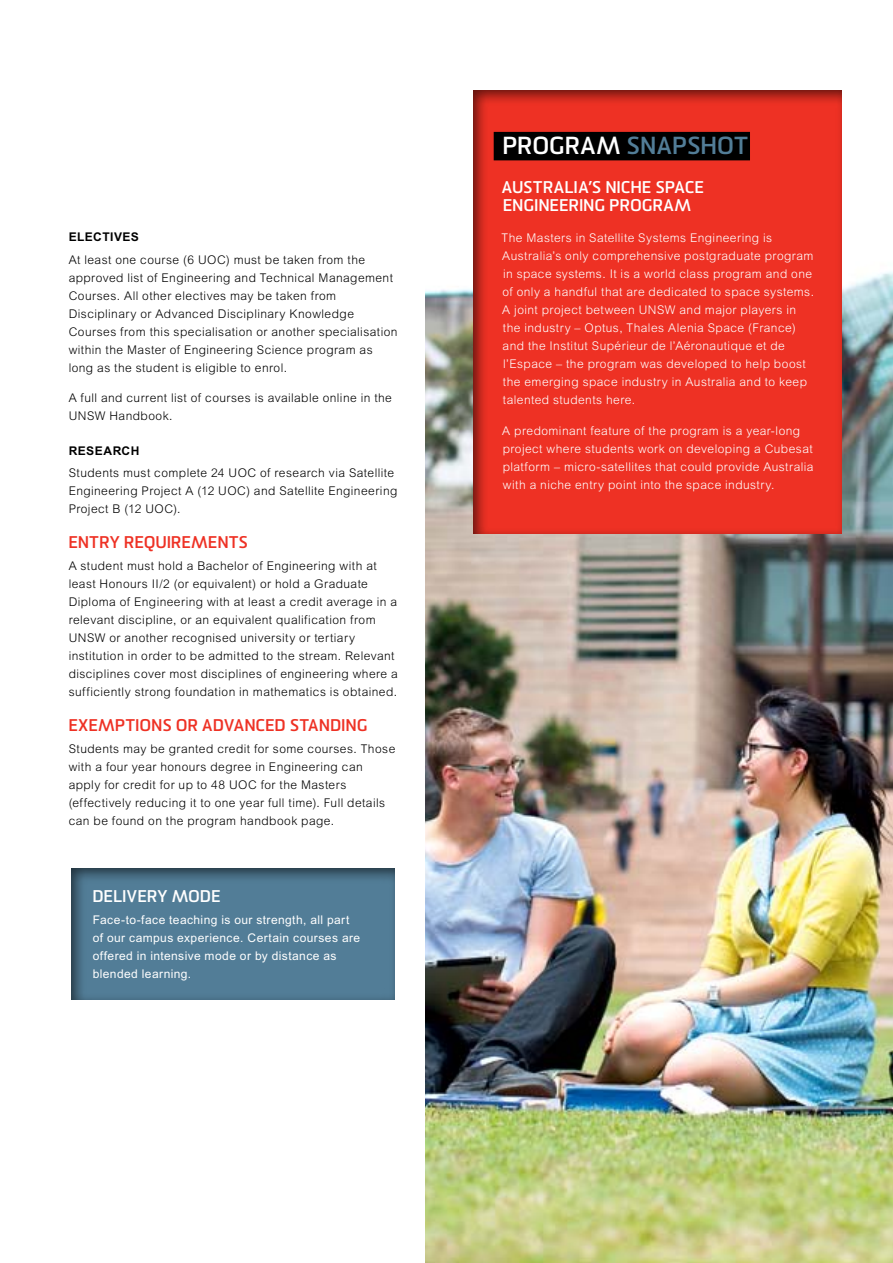
<style>
.page{position:relative;width:893px;height:1263px;background:#fff}
.page>*{position:absolute;margin:0;border:0;box-sizing:border-box;transform-origin:0 0}
.t1{font:700 24px "Sommet";letter-spacing:.03em;color:#527d97}
.t2{font:700 16.5px/18px "Sommet";letter-spacing:.03em;color:#fff}
.t3{font:700 16.5px "Sommet";letter-spacing:.035em;color:#ee3124}
.t4{font:300 12px/18px "Arial MT Std";letter-spacing:.035em;color:#000}
.t5{font:300 12px/18px "Arial MT Std";letter-spacing:.035em;color:#fff}
.t6{font:12px/18px "Arial MT Std";letter-spacing:.035em;color:#fff}
.t7{font:700 12px "Arial MT Std";color:#000}
.s1{color:#fff}
</style>
<div class="page">
<img style="left:425px;top:271px;width:468px;height:992px">
<div style="left:69px;top:866px;width:327px;height:135px;background:#000;opacity:.6"></div>
<div style="left:465px;top:84px;width:378px;height:450px;background:#000;opacity:.6"></div>
<div style="left:494px;top:132px;width:256px;height:28px;background:#000"></div>
<p class="t7" style="left:69px;top:230px;width:17px">ELECTI</p>
<p class="t7" style="left:114px;top:230px;width:18px">VES</p>
<p class="t4" style="left:69px;top:250px;width:330px">At least one course (6 UOC) must be taken from the approved list of Engineering and Technical Management Courses. All other electives may be taken from Disciplinary or Advanced Disciplinary Knowledge Courses from this specialisation or another specialisation within the Master of Engineering Science program as long as the student is eligible to enrol.</p>
<p class="t4" style="left:69px;top:389px;width:325px">A full and current list of courses is available online in the<br>UNSW Handbook.</p>
<p class="t7" style="left:69px;top:443px;width:19px">RESEARCH</p>
<p class="t4" style="left:69px;top:464px;width:330px">Students must complete 24 UOC of research via Satellite<br>Engineering Project A (12 UOC) and Satellite Engineering<br>Project B (12 UOC).</p>
<h2 class="t3" style="left:69px;top:532px;width:32px">ENTRY</h2>
<h2 class="t3" style="left:124px;top:532px;width:125px">REQUIREMENTS</h2>
<p class="t4" style="left:69px;top:557px;width:331px">A student must hold a Bachelor of Engineering with at least Honours II/2 (or equivalent) or hold a Graduate Diploma of Engineering with at least a credit average in a relevant discipline, or an equivalent qualification from UNSW or another recognised university or tertiary institution in order to be admitted to the stream. Relevant disciplines cover most disciplines of engineering where a sufficiently strong foundation in mathematics is obtained.</p>
<h2 class="t3" style="left:69px;top:715px;width:187px">EXEMPTIONS OR ADVANCE</h2>
<h2 class="t3" style="left:275px;top:715px;width:94px">D STANDING</h2>
<p class="t4" style="left:69px;top:740px;width:328px">Students may be granted credit for some courses. Those with a four year honours degree in Engineering can apply for credit for up to 48 UOC for the Masters (effectively reducing it to one year full time). Full details can be found on the program handbook page.</p>
<h2 class="t2" style="left:93px;top:888px;width:129px">DELIVERY MODE</h2>
<p class="t6" style="left:93px;top:911px;width:269px">Face-to-face teaching is our strength, all part of our campus experience. Certain courses are offered in intensive mode or by distance as blended learning.</p>
<h1 class="t1" style="left:503px;top:131px;width:246px"><span class="s1">PROGRAM</span> SNAPSHOT</h1>
<h2 class="t2" style="left:502px;top:180px;width:11px">AUS</h2>
<h2 class="t2" style="left:503px;top:180px;width:192px;text-indent:30px">TRALIA’S NICHE SPACE<br>ENGINEE</h2>
<h2 class="t2" style="left:569px;top:198px;width:124px">RING PROGRAM</h2>
<p class="t5" style="left:501px;top:229px;width:314px">The Masters in Satellite Systems Engineering is Australia’s only comprehensive postgraduate program in space systems. It is a world class program and one of only a handful that are dedicated to space systems.<br>A joint project between UNSW and major players in the industry – Optus, Thales Alenia Space (France) and the Institut Supérieur de l’Aéronautique et de l’Espace – the program was developed to help boost the emerging space industry in Australia and to keep talented students here.</p>
<p class="t5" style="left:502px;top:422px;width:313px">A predominant feature of the program is a year-long project where students work on developing a Cubesat platform – micro-satellites that could provide Australia with a niche entry point into the space industry.</p>
</div>
